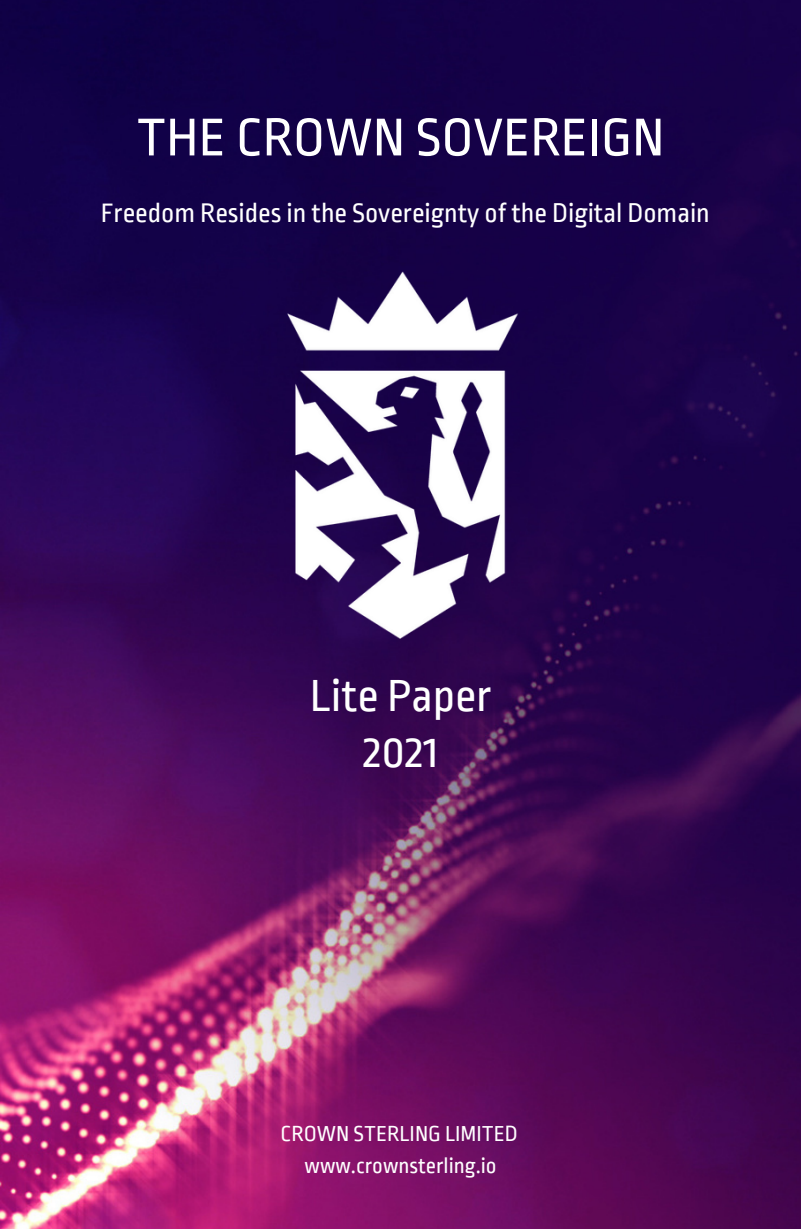
<style>
.page{position:relative;width:801px;height:1229px;background:#fff}
.page>*{position:absolute;margin:0;border:0;box-sizing:border-box;transform-origin:0 0}
.t1{font:56px "Ropa Sans";color:#fff}
.t2{font:47.25px "Ropa Sans";color:#fff}
.t3{font:28px "Ropa Sans";color:#fff}
.t4{font:22.75px "Ropa Sans";color:#fff}
</style>
<div class="page">
<img style="left:0;top:0;width:801px;height:1228px">
<img style="left:258px;top:240px;width:285px;height:429px">
<p class="t1" style="left:137px;top:108px;width:529px">THE CROWN SOVEREIGN</p>
<p class="t3" style="left:101px;top:199px;width:610px">Freedom Resides in the Sovereignty of the Digital Domain</p>
<p class="t2" style="left:310px;top:671px;width:183px">Lite Paper</p>
<p class="t2" style="left:363px;top:727px;width:76px">2021</p>
<p class="t4" style="left:281px;top:1121px;width:239px">CROWN STERLING LIMITED</p>
<p class="t4" style="left:304px;top:1153px;width:193px">www.crownsterling.io</p>
</div>
